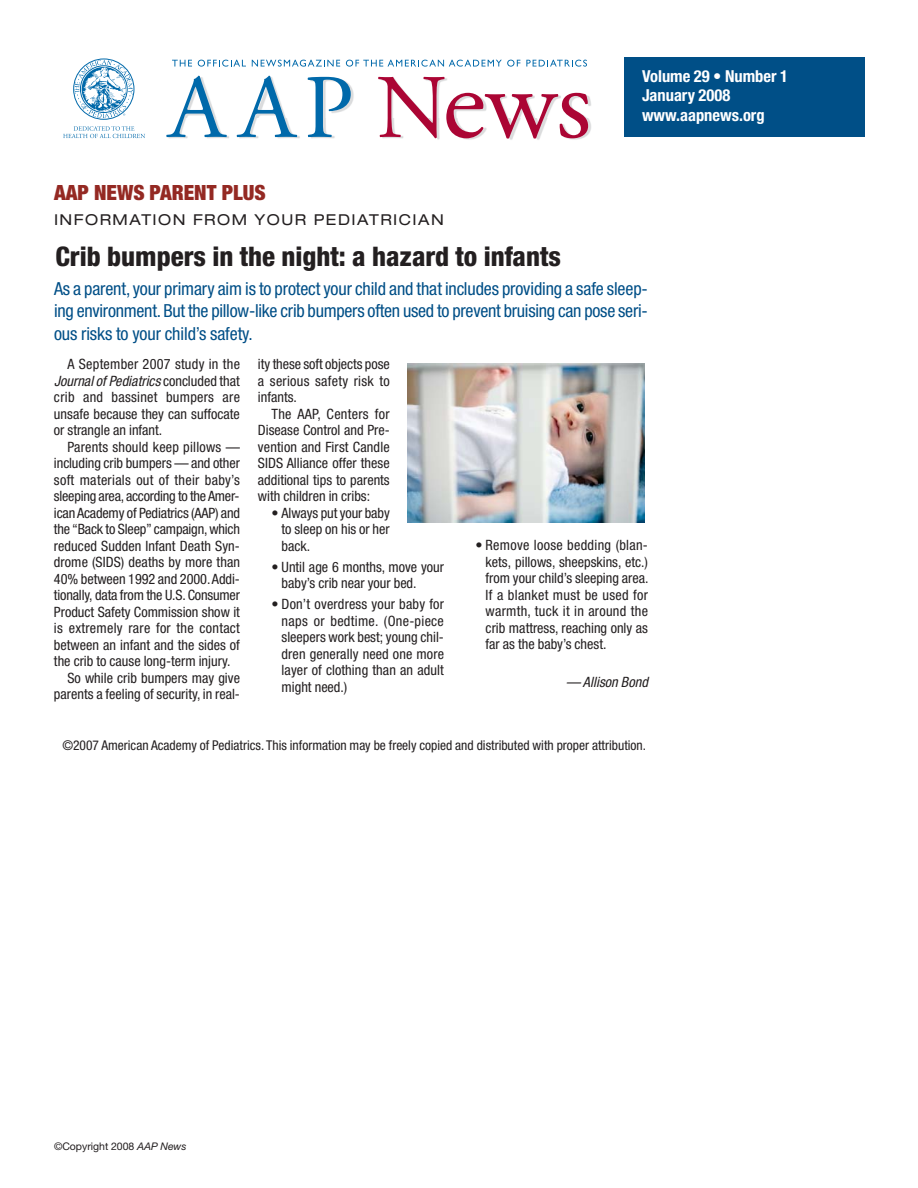
<style>
.page{position:relative;width:918px;height:1188px;background:#fff}
.page>*{position:absolute;margin:0;border:0;box-sizing:border-box;transform-origin:0 0}
.t1{font:800 condensed 27px "Helvetica Neue";color:#231f20}
.t2{font:900 condensed 21px "Helvetica Neue";color:#942923}
.t3{font:condensed 18px/22.5px "Helvetica Neue";letter-spacing:-.015em;color:#004f87;text-align:justify}
.t4{font:700 condensed 16.5px/19.5px "Helvetica Neue";color:#fff}
.t5{font:expanded 15px "Helvetica Neue";letter-spacing:.1em;color:#231f20}
.t6{font:condensed 14.25px/16.5px "Helvetica Neue";color:#231f20;text-align:justify}
.t7{font:condensed 14.25px "Helvetica Neue";letter-spacing:.02em;color:#231f20}
.t8{font:condensed 14.25px "Helvetica Neue";letter-spacing:-.02em;color:#231f20}
.t9{font:italic condensed 14.25px "Helvetica Neue";color:#231f20}
.t10{font:condensed 13.5px "Helvetica Neue";color:#231f20}
.t11{font:10.5px "Helvetica Neue";color:#231f20}
.s1{font-style:italic}
</style>
<div class="page">
<img style="left:167px;top:59px;width:424px;height:81px">
<svg style="left:166px;top:76px;width:61px;height:61px"></svg>
<svg style="left:237px;top:76px;width:60px;height:61px"></svg>
<svg style="left:307px;top:77px;width:44px;height:60px"></svg>
<svg style="left:378px;top:77px;width:210px;height:62px"></svg>
<svg style="left:172px;top:60px;width:20px;height:7px"></svg>
<svg style="left:198px;top:60px;width:48px;height:7px"></svg>
<svg style="left:252px;top:60px;width:88px;height:7px"></svg>
<svg style="left:346px;top:60px;width:174px;height:7px"></svg>
<svg style="left:526px;top:60px;width:61px;height:7px"></svg>
<svg style="left:63px;top:126px;width:82px;height:12px"></svg>
<svg style="left:74px;top:60px;width:59px;height:58px"></svg>
<div style="left:624px;top:57px;width:240px;height:79px;background:#004f87"></div>
<img style="left:408px;top:364px;width:237px;height:158px">
<h2 class="t2" style="left:54px;top:181px;width:213px">AAP NEWS PARENT PLUS</h2>
<p class="t5" style="left:54px;top:215px;width:391px">INFORMATION FROM YOUR PEDIATRICIAN</p>
<p class="t4" style="left:642px;top:67px;width:148px">Volume 29 • Number 1<br>January 2008 www.aapnews.org</p>
<h1 class="t1" style="left:56px;top:247px;width:507px">Crib bumpers in the night: a hazard to infants</h1>
<p class="t3" style="left:54px;top:279px;width:595px">As a parent, your primary aim is to protect your child and that includes providing a safe sleep&shy;ing environment. But the pillow-like crib bumpers often used to prevent bruising can pose seri&shy;ous risks to your child’s safety.</p>
<p class="t6" style="left:54px;top:357px;width:188px;text-indent:14px">A September 2007 study in the <span class="s1">Journalof Pediatrics</span> c o n c l u d e d t h a t crib and bassinet bumpers are unsafe because they can suffocate or strangle an infant.</p>
<p class="t6" style="left:68px;top:440px;width:174px">Parents should keep pillows —</p>
<p class="t6" style="left:54px;top:456px;width:187px">including crib bumpers — and other</p>
<p class="t7" style="left:54px;top:475px;width:188px">soft materials out of their baby’s</p>
<p class="t8" style="left:54px;top:491px;width:187px">sleeping area, according to the Amer-</p>
<p class="t6" style="left:54px;top:506px;width:188px">ican Academy of Pediatrics (AAP) and</p>
<p class="t6" style="left:54px;top:522px;width:188px">the “Back to Sleep” campaign, which</p>
<p class="t6" style="left:54px;top:539px;width:187px">reduced Sudden Infant Death Syn-</p>
<p class="t6" style="left:54px;top:555px;width:188px">drome (SIDS) deaths by more than</p>
<p class="t6" style="left:54px;top:572px;width:187px">40% between 1992 and 2000. Addi-</p>
<p class="t6" style="left:54px;top:588px;width:188px">tionally, data from the U.S. Consumer</p>
<p class="t6" style="left:54px;top:605px;width:187px">Product Safety Com mission show it</p>
<p class="t7" style="left:54px;top:623px;width:188px">is extremely rare for the contact</p>
<p class="t6" style="left:54px;top:638px;width:188px">between an infant and the sides of</p>
<p class="t6" style="left:54px;top:654px;width:178px">the crib to cause long-term injury.</p>
<p class="t6" style="left:68px;top:671px;width:174px">So while crib bumpers may give</p>
<p class="t6" style="left:54px;top:687px;width:187px">parents a feeling of security, in real-</p>
<p class="t6" style="left:258px;top:357px;width:133px">ity these soft objects pose a serious safety risk to infants.</p>
<p class="t6" style="left:258px;top:407px;width:133px;text-indent:14px">The AAP, Centers for Disease Control and Pre&shy;vention and First Candle SIDS Alliance offer these additional tips to parents with children in cribs:</p>
<p class="t6" style="left:282px;top:506px;width:110px;text-indent:-10px">• Always put your baby to sleep on his or her back.</p>
<p class="t6" style="left:282px;top:560px;width:164px;text-indent:-10px">• Until age 6 months, move your baby’s crib near your bed.</p>
<p class="t6" style="left:282px;top:597px;width:164px;text-indent:-10px">• Don’t overdress your baby for naps or bedtime. (One-piece sleepers work best; young chil&shy;dren generally need one more layer of clothing than an adult might need.)</p>
<p class="t6" style="left:486px;top:538px;width:164px;text-indent:-10px">• Remove loose bedding (blan&shy;kets, pillows, sheepskins, etc.) from your child’s sleeping area.<br>If a blanket must be used for warmth, tuck it in around the crib mattress, reaching only as far as the baby’s chest.</p>
<p class="t9" style="left:566px;top:677px;width:86px">— Allison Bond</p>
<p class="t10" style="left:62px;top:740px;width:585px">©2007 American Academy of Pediatrics. This information may be freely copied and distributed with proper attribution.</p>
<p class="t11" style="left:54px;top:1143px;width:134px">©Copyright 2008 <span class="s1">AAP News</span></p>
</div>
